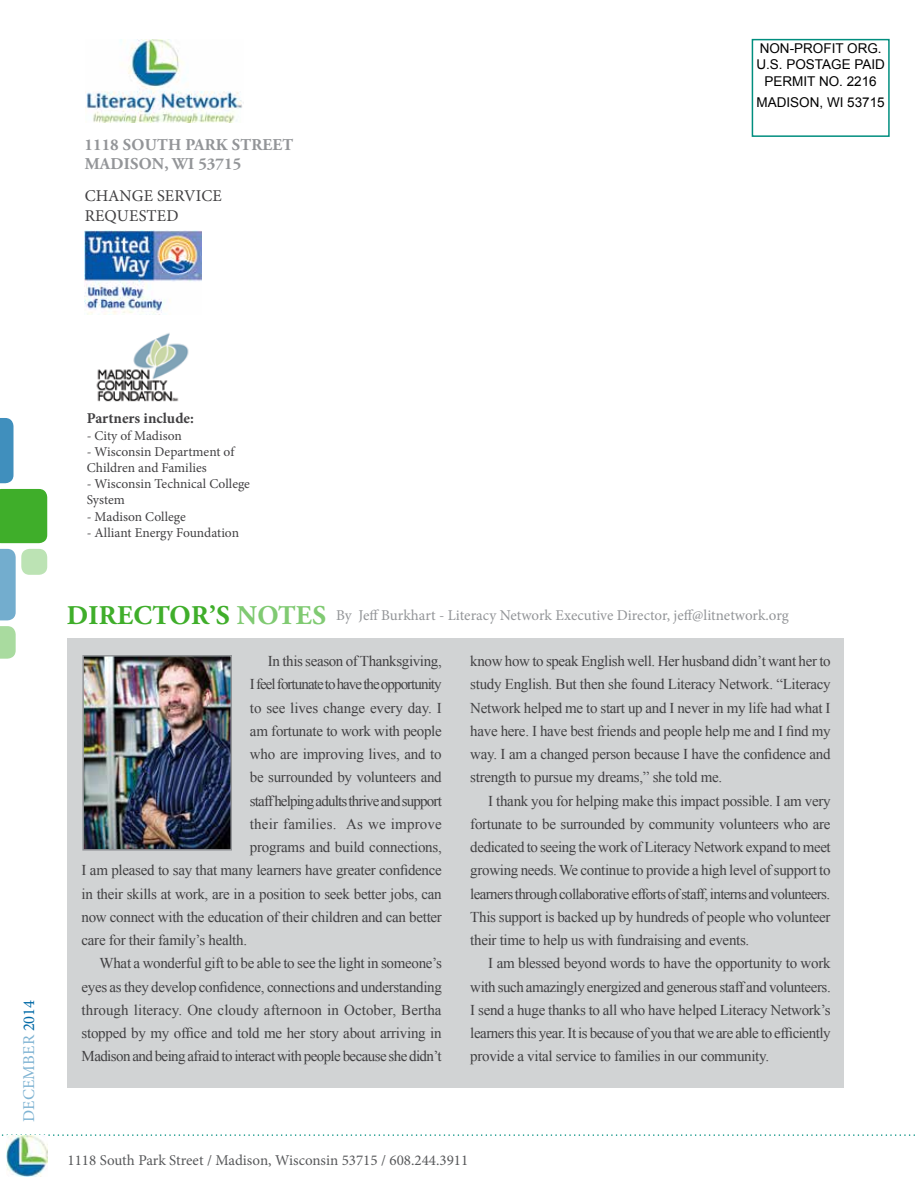
<style>
.page{position:relative;width:918px;height:1188px;background:#fff}
.page>*{position:absolute;margin:0;border:0;box-sizing:border-box;transform-origin:0 0}
.t1{font:700 16.5px/19.8px "Adobe Garamond Pro";letter-spacing:.015em;color:#939598}
.t2{font:16.5px/19.8px "Minion Pro";letter-spacing:.01em;color:#414042}
.t3{font:16.5px "Minion Pro";letter-spacing:.01em;color:#80b4d3}
.t4{font:15px/23.2px "Times New Roman";letter-spacing:-.02em;color:#414042;text-align:justify}
.t5{font:15px "Minion Pro";letter-spacing:-.005em;color:#939598}
.t6{font:15px "Times New Roman";letter-spacing:-.04em;color:#414042}
.t7{font:15px "Minion Pro";color:#58595b}
.t8{font:15px "Times New Roman";letter-spacing:.005em;color:#414042}
.t9{font:15px "Times New Roman";letter-spacing:-.06em;color:#414042}
.t10{font:15px "Times New Roman";letter-spacing:-.055em;color:#414042}
.t11{font:15px "Times New Roman";letter-spacing:.01em;color:#414042}
.t12{font:700 15px "Minion Pro";color:#414042}
.t13{font:13.5px/16.2px "Minion Pro";color:#414042}
.t14{font:13.5px/16.2px "Arial";color:#000;text-align:center}
.s1{color:#0069a6}
.s2{font-family:"Adobe Garamond Pro";font-weight:700;font-size:27px;color:#3fae2a}
.s3{font-family:"Adobe Garamond Pro";font-weight:700;font-size:27px;color:#80ca72}
</style>
<div class="page">
<svg style="left:0;top:418px;width:14px;height:65px"></svg>
<div style="left:0;top:489px;width:47px;height:54px;background:#3fae2a"></div>
<svg style="left:0;top:549px;width:16px;height:71px"></svg>
<svg style="left:0;top:626px;width:16px;height:33px"></svg>
<div style="left:21px;top:549px;width:26px;height:26px;background:#bce3b4;border-radius:8px"></div>
<div style="left:68px;top:638px;width:776px;height:450px;background:#d1d3d4"></div>
<svg style="left:1px;top:1134px;width:914px;height:2px"></svg>
<img style="left:6px;top:1136px;width:41px;height:40px">
<img style="left:85px;top:40px;width:157px;height:82px">
<div style="left:752px;top:39px;width:138px;height:98px;border:2px solid #008e7f"></div>
<img style="left:85px;top:658px;width:144px;height:190px">
<div style="left:82px;top:655px;width:150px;height:196px;border:2px solid #939598"></div>
<img style="left:96px;top:333px;width:93px;height:69px">
<img style="left:85px;top:230px;width:117px;height:85px">
<p class="t1" style="left:85px;top:135px;width:210px">1118 SOUTH PARK STREET<br>MADISON, WI 53715</p>
<p class="t2" style="left:85px;top:186px;width:139px">CHANGE SERVICE<br>REQUESTED</p>
<p class="t14" style="left:756px;top:41px;width:130px">NON-PROFIT ORG.<br>U.S. POSTAGE PAID<br>PERMIT NO. 2216</p>
<p class="t14" style="left:757px;top:95px;width:130px">MADISON, WI 53715</p>
<p class="t3" style="left:18px;top:1122px;width:124px;rotate:-90deg">DECEMBER <span class="s1">2014</span></p>
<p class="t12" style="left:87px;top:408px;width:109px">Partners include:</p>
<p class="t13" style="left:87px;top:427px;width:97px">- City of Madison</p>
<p class="t13" style="left:87px;top:443px;width:149px">- Wisconsin Department of<br>Children and Families</p>
<p class="t13" style="left:87px;top:476px;width:165px">- Wisconsin Technical College<br>System</p>
<p class="t13" style="left:87px;top:508px;width:101px">- Madison College</p>
<p class="t13" style="left:87px;top:524px;width:154px">- Alliant Energy Foundation</p>
<p class="t5" style="left:67px;top:605px;width:724px"><span class="s2">DIRECTOR’S</span> <span class="s3">NOTES</span> By Jeff Burkhart - Literacy Network Executive Director, jeff@litnetwork.org</p>
<p class="t4" style="left:268px;top:649px;width:175px">In this season of Thanksgiving,</p>
<p class="t9" style="left:250px;top:674px;width:193px">I feel fortunate tohave the opportunity</p>
<p class="t4" style="left:250px;top:696px;width:193px">to see lives change every day. I</p>
<p class="t4" style="left:250px;top:719px;width:193px">am fortunate to work with people</p>
<p class="t4" style="left:250px;top:742px;width:193px">who are improving lives, and to</p>
<p class="t4" style="left:250px;top:766px;width:193px">be surrounded by volunteers and</p>
<p class="t10" style="left:250px;top:791px;width:193px">staffhelpingadults thrive and support</p>
<p class="t11" style="left:250px;top:814px;width:193px">their families. As we improve</p>
<p class="t4" style="left:250px;top:835px;width:193px">programs and build connections,</p>
<p class="t4" style="left:82px;top:859px;width:362px">I am pleased to say that many learners have greater confidence</p>
<p class="t4" style="left:82px;top:882px;width:362px">in their skills at work, are in a position to seek better jobs, can</p>
<p class="t4" style="left:82px;top:905px;width:362px">now connect with the education of their children and can better</p>
<p class="t4" style="left:82px;top:928px;width:167px">care for their family’s health.</p>
<p class="t4" style="left:100px;top:952px;width:344px">What a wonderful gift to be able to see the light in someone’s</p>
<p class="t4" style="left:82px;top:975px;width:362px">eyes as they develop confidence, connections and understanding</p>
<p class="t8" style="left:82px;top:1000px;width:362px">through literacy. One cloudy afternoon in October, Bertha</p>
<p class="t4" style="left:82px;top:1021px;width:362px">stopped by my office and told me her story about arriving in</p>
<p class="t6" style="left:82px;top:1046px;width:362px">Madison and being afraid to interact with people because she didn’t</p>
<p class="t4" style="left:470px;top:649px;width:362px">know how to speak English well. Her husband didn’t want her to study English. But then she found Literacy Network. “Literacy Network helped me to start up and I never in my life had what I have here. I have best friends and people help me and I find my way. I am a changed person because I have the confidence and strength to pursue my dreams,” she told me.</p>
<p class="t4" style="left:470px;top:789px;width:362px;text-indent:18px">I thank you for helping make this impact possible. I am very fortunate to be surrounded by community volunteers who are dedicated to seeing the work of Literacy Network expand to meet growing needs. We continue to provide a high level of support to learners through collaborative efforts of staff, interns and volunteers.<br>This support is backed up by hundreds of people who volunteer their time to help us with fundraising and events.</p>
<p class="t4" style="left:470px;top:952px;width:362px;text-indent:18px">I am blessed beyond words to have the opportunity to work with such amazingly energized and generous staff and volunteers.<br>I send a huge thanks to all who have helped Literacy Network’s learners this year. It is because of you that we are able to efficiently provide a vital service to families in our community.</p>
<p class="t7" style="left:68px;top:1150px;width:402px">1118 South Park Street / Madison, Wisconsin 53715 / 608.244.3911</p>
</div>
